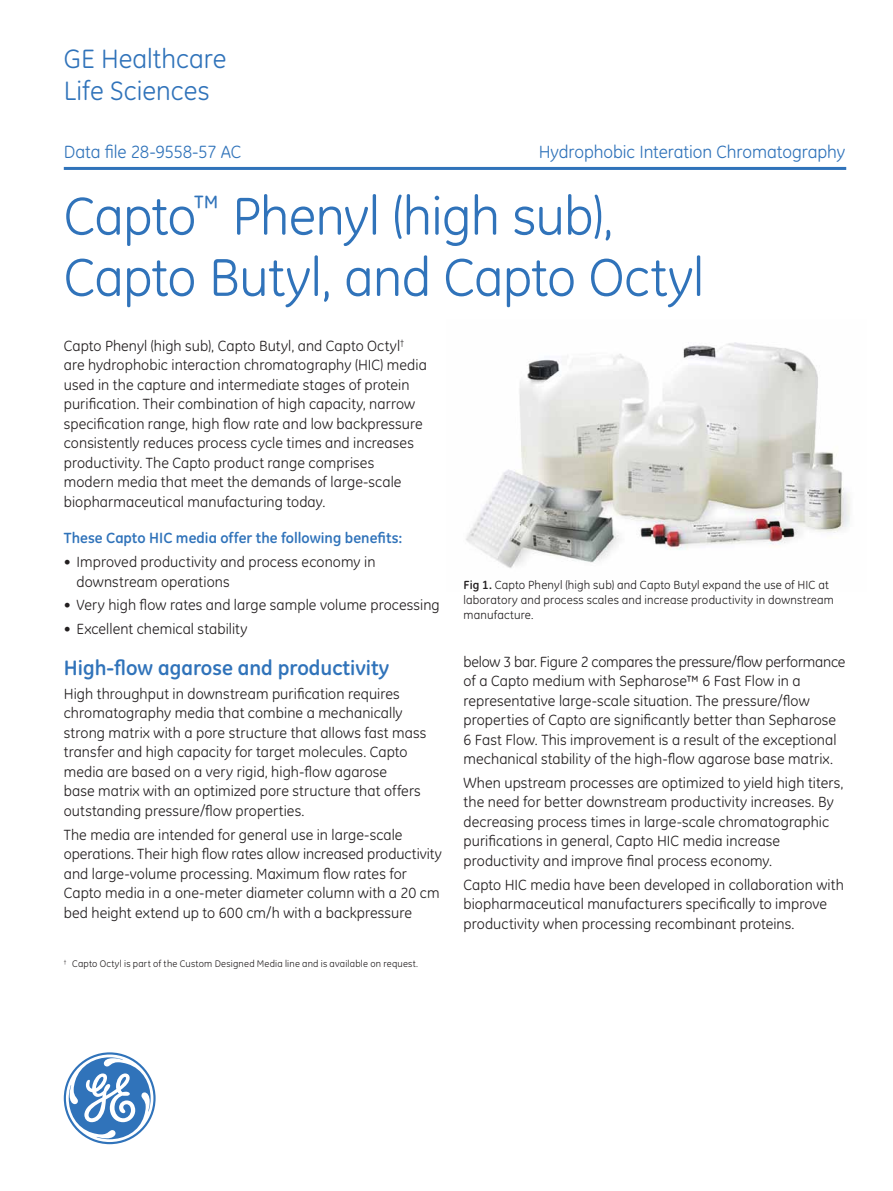
<style>
.page{position:relative;width:893px;height:1191px;background:#fff}
.page>*{position:absolute;margin:0;border:0;box-sizing:border-box;transform-origin:0 0}
.t1{font:54px/61.2px "GE Inspira";letter-spacing:-.015em;color:#3073ba}
.t2{font:27px/32.4px "GE Inspira";color:#3073ba}
.t3{font:700 21px "GE Inspira";color:#3073ba}
.t4{font:18px "GE Inspira";letter-spacing:-.005em;color:#3073ba}
.t5{font:15px/19.5px "GE Inspira";letter-spacing:.005em;color:#231f20}
.t6{font:700 15px "GE Inspira";color:#3073ba}
.t7{font:12px/15px "GE Inspira";letter-spacing:.015em;color:#231f20}
.t8{font:9.75px "GE Inspira";letter-spacing:.02em;color:#231f20}
.s1{font-weight:700}
</style>
<div class="page">
<svg style="left:64px;top:1052px;width:92px;height:92px"></svg>
<img style="left:466px;top:342px;width:384px;height:226px">
<hr style="left:64px;top:167px;width:782px;height:3px;background:#3073ba">
<h2 class="t2" style="left:64px;top:42px;width:164px">GE Healthcare<br>Life Sciences</h2>
<p class="t4" style="left:64px;top:142px;width:179px">Data file 28-9558-57 AC</p>
<p class="t4" style="left:539px;top:142px;width:308px">Hydrophobic Interation Chromatography</p>
<h1 class="t1" style="left:64px;top:185px;width:642px">Capto<sup>™</sup> Phenyl (high sub),<br>Capto Butyl, and Capto Octyl</h1>
<p class="t5" style="left:64px;top:336px;width:365px">Capto Phenyl (high sub), Capto Butyl, and Capto Octyl<sup>† </sup>are hydrophobic interaction chromatography (HIC) media used in the capture and intermediate stages of protein purification. Their combination of high capacity, narrow specification range, high flow rate and low backpressure consistently reduces process cycle times and increases productivity. The Capto product range comprises modern media that meet the demands of large-scale biopharmaceutical manufacturing today.</p>
<p class="t6" style="left:64px;top:528px;width:340px">These Capto HIC media offer the following benefits:</p>
<p class="t5" style="left:77px;top:552px;width:300px;text-indent:-13px">• Improved productivity and process economy in downstream operations</p>
<p class="t5" style="left:64px;top:595px;width:377px">• Very high flow rates and large sample volume processing</p>
<p class="t5" style="left:64px;top:619px;width:185px">• Excellent chemical stability</p>
<h3 class="t3" style="left:64px;top:654px;width:327px">High-flow agarose and productivity</h3>
<p class="t5" style="left:64px;top:684px;width:364px">High throughput in downstream purification requires chromatography media that combine a mechanically strong matrix with a pore structure that allows fast mass transfer and high capacity for target molecules. Capto media are based on a very rigid, high-flow agarose<br>base matrix with an optimized pore structure that offers outstanding pressure/flow properties.</p>
<p class="t5" style="left:64px;top:824px;width:380px">The media are intended for general use in large-scale operations. Their high flow rates allow increased productivity and large-volume processing. Maximum flow rates for Capto media in a one-meter diameter column with a 20 cm bed height extend up to 600 cm/h with a backpressure</p>
<p class="t7" style="left:463px;top:577px;width:372px"><span class="s1">Fig 1.</span> Capto Phenyl (high sub) and Capto Butyl expand the use of HIC at laboratory and process scales and increase productivity in downstream manufacture.</p>
<p class="t5" style="left:463px;top:651px;width:383px">below 3 bar. Figure 2 compares the pressure/flow performance of a Capto medium with Sepharose™ 6 Fast Flow in a representative large-scale situation. The pressure/flow properties of Capto are significantly better than Sepharose 6 Fast Flow. This improvement is a result of the exceptional mechanical stability of the high-flow agarose base matrix.</p>
<p class="t5" style="left:463px;top:773px;width:382px">When upstream processes are optimized to yield high titers, the need for better downstream productivity increases. By decreasing process times in large-scale chromatographic purifications in general, Capto HIC media increase productivity and improve final process economy.</p>
<p class="t5" style="left:463px;top:874px;width:382px">Capto HIC media have been developed in collaboration with biopharmaceutical manufacturers specifically to improve productivity when processing recombinant proteins.</p>
<p class="t8" style="left:64px;top:958px;width:356px"><sup>†</sup> Capto Octyl is part of the Custom Designed Media line and is available on request.</p>
</div>
